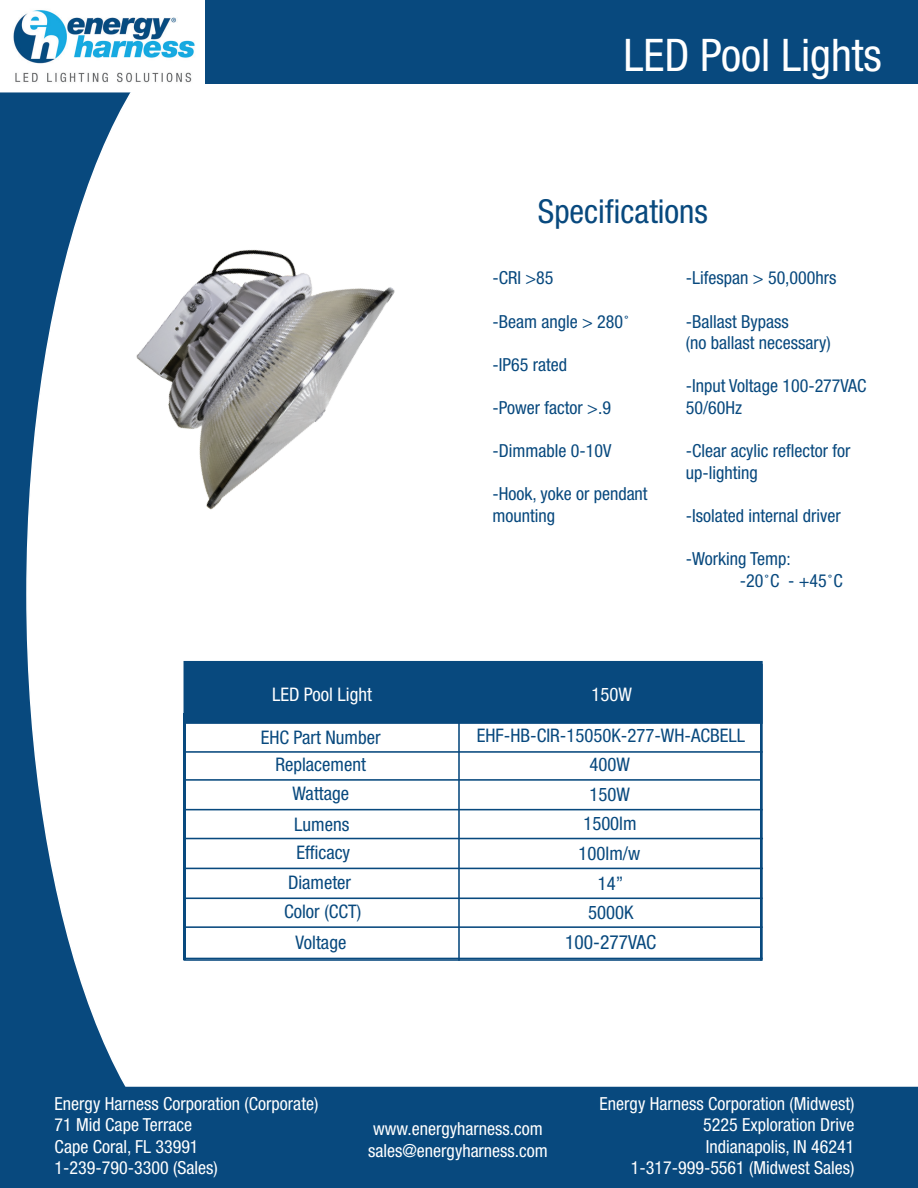
<style>
.page{position:relative;width:918px;height:1188px;background:#fff}
.page>*{position:absolute;margin:0;border:0;box-sizing:border-box;transform-origin:0 0}
.t1{font:condensed 45px "Helvetica Neue LT Std";color:#fff}
.t2{font:condensed 33px "Helvetica Neue LT Std";color:#08497e}
.t3{font:condensed 19.5px "Helvetica Neue LT Std";color:#08497e}
.t4{font:condensed 18.75px/29.5px "Helvetica Neue LT Std";color:#08497e;text-align:center}
.t5{font:condensed 18.75px "Helvetica Neue LT Std";color:#fff}
.t6{font:condensed 18px/21.6px "Helvetica Neue LT Std";color:#08497e}
.t7{font:condensed 18px/21.6px "Helvetica Neue LT Std";color:#fff}
.s1{font-family:"Minion Pro";font-stretch:normal}
.s2{font-style:inherit}
</style>
<div class="page">
<div style="left:0;top:0;width:251px;height:1188px;background:#08497e"></div>
<div style="left:27px;top:1px;width:448px;height:1186px;background:#fff;border-radius:50%"></div>
<div style="left:194px;top:0;width:724px;height:84px;background:#08497e"></div>
<div style="left:127px;top:1087px;width:791px;height:101px;background:#08497e"></div>
<div style="left:48px;top:1088px;width:807px;height:100px;background:#08497e"></div>
<img style="left:2px;top:0;width:202px;height:92px">
<div style="left:184px;top:661px;width:579px;height:63px;background:#08497e;border:2px solid #08497e"></div>
<hr style="left:184px;top:713px;width:2px;height:246px;background:#08497e">
<hr style="left:185px;top:751px;width:578px;height:2px;background:#08497e">
<hr style="left:185px;top:779px;width:575px;height:2px;background:#08497e">
<hr style="left:185px;top:809px;width:578px;height:1px;background:#08497e">
<hr style="left:186px;top:838px;width:577px;height:1px;background:#08497e">
<hr style="left:185px;top:868px;width:578px;height:1px;background:#08497e">
<hr style="left:185px;top:898px;width:578px;height:1px;background:#08497e">
<hr style="left:185px;top:926px;width:578px;height:2px;background:#08497e">
<hr style="left:458px;top:662px;width:2px;height:299px;background:#08497e">
<hr style="left:185px;top:958px;width:578px;height:1px;background:#08497e">
<div style="left:760px;top:664px;width:3px;height:297px;border:2px solid #08497e"></div>
<hr style="left:184px;top:959px;width:578px;height:2px;background:#08497e">
<img style="left:47px;top:136px;width:348px;height:374px">
<h1 class="t1" style="left:624px;top:29px;width:260px">LED Pool Lights</h1>
<h2 class="t2" style="left:538px;top:193px;width:172px">Specifications</h2>
<p class="t5" style="left:272px;top:683px;width:101px">LED Pool Light</p>
<p class="t4" style="left:261px;top:723px;width:121px;line-height:28.8px">EHC Part Number<br>Replacement<br>Wattage<br>Lumens</p>
<p class="t4" style="left:284px;top:838px;width:79px">Efficacy<br>Diameter<br>Color (CCT)<br>Voltage</p>
<p class="t6" style="left:492px;top:267px;width:63px">-CRI &gt;85</p>
<p class="t6" style="left:492px;top:310px;width:139px">-Beam angle &gt; 280<span class="s1">˚</span></p>
<p class="t6" style="left:492px;top:354px;width:76px">-IP65 rated</p>
<p class="t6" style="left:492px;top:397px;width:120px"><span class="s2">-</span>Power factor &gt;.9</p>
<p class="t6" style="left:492px;top:440px;width:120px">-Dimmable 0-10V</p>
<p class="t6" style="left:492px;top:483px;width:157px">-Hook, yoke or pendant mounting</p>
<p class="t6" style="left:686px;top:267px;width:152px">-Lifespan &gt; 50,000hrs</p>
<p class="t6" style="left:686px;top:310px;width:146px">-Ballast Bypass<br>(no ballast necessary)</p>
<p class="t6" style="left:686px;top:375px;width:182px"><span class="s2">-</span>Input Voltage 100-277VAC<br>50/60Hz</p>
<p class="t6" style="left:686px;top:440px;width:166px">-Clear acylic reflector for up-lighting</p>
<p class="t6" style="left:686px;top:505px;width:156px">-Isolated internal driver</p>
<p class="t6" style="left:740px;top:548px;width:104px;text-indent:-54px">-Working Temp:<br>-20<span class="s1">˚</span>C - +45<span class="s1">˚</span>C</p>
<p class="t5" style="left:591px;top:683px;width:42px">150W</p>
<p class="t4" style="left:477px;top:721px;width:270px">EHF-HB-CIR-15050K-277-WH-ACBELL</p>
<p class="t4" style="left:579px;top:750px;width:63px">400W<br>150W<br>1500lm<br>100lm/w<br>14”<br>5000K</p>
<p class="t3" style="left:565px;top:931px;width:93px">100-277VAC</p>
<p class="t7" style="left:55px;top:1092px;width:265px">Energy Harness Corporation (Corporate)<br>71 Mid Cape Terrace<br>Cape Coral, FL 33991<br>1-239-790-3300 (Sales)</p>
<p class="t7" style="left:600px;top:1092px;width:256px;text-align:right">Energy Harness Corporation (Midwest)<br>5225 Exploration Drive<br>Indianapolis, IN 46241<br>1-317-999-5561 (Midwest Sales)</p>
<p class="t7" style="left:368px;top:1118px;width:181px">www.energyharness.com sales@energyharness.com</p>
</div>
